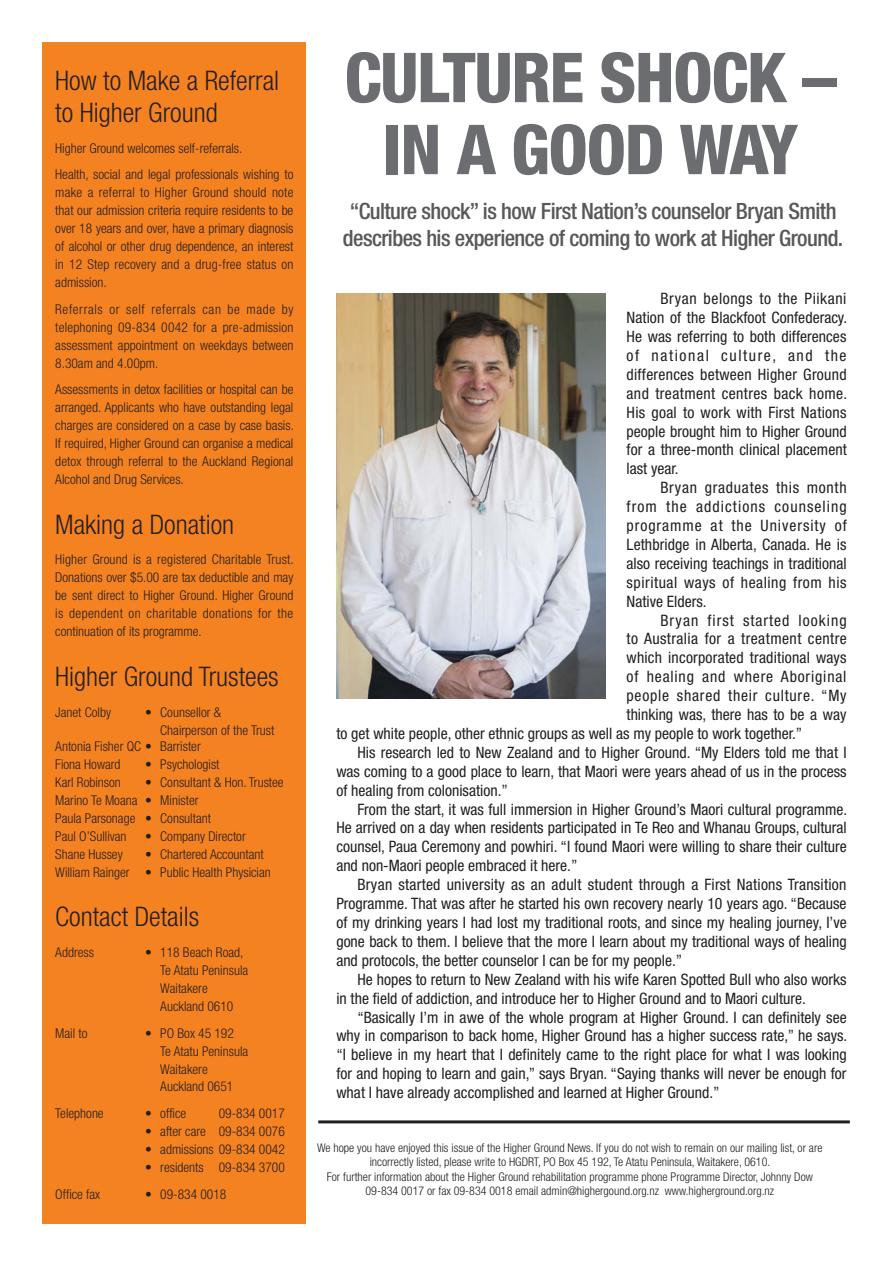
<style>
.page{position:relative;width:893px;height:1263px;background:#fff}
.page>*{position:absolute;margin:0;border:0;box-sizing:border-box;transform-origin:0 0}
.t1{font:800 condensed 69px/72px "Helvetica Neue";letter-spacing:-.02em;color:#6c6d70;text-align:center}
.t2{font:300 condensed 27px/32.4px "Helvetica Neue";color:#231f20}
.t3{font:500 condensed 22.5px/27px "Helvetica Neue";letter-spacing:-.025em;color:#57585a;text-align:center}
.t4{font:condensed 15.75px/18.9px "Helvetica Neue";color:#231f20;text-align:justify}
.t5{font:condensed 15.75px "Helvetica Neue";letter-spacing:.025em;color:#231f20}
.t6{font:condensed 15.75px "Helvetica Neue";letter-spacing:.05em;color:#231f20}
.t7{font:condensed 15.75px "Helvetica Neue";letter-spacing:.055em;color:#231f20}
.t8{font:condensed 15.75px "Helvetica Neue";letter-spacing:.065em;color:#231f20}
.t9{font:300 condensed 13.5px/18px "Helvetica Neue";color:#231f20}
.t10{font:300 condensed 12px/14.4px "Helvetica Neue";color:#231f20;text-align:center}
</style>
<div class="page">
<hr style="left:318px;top:1120px;width:532px;height:3px;background:#231f20">
<div style="left:43px;top:43px;width:263px;height:1181px;background:#f58220"></div>
<img style="left:336px;top:294px;width:269px;height:405px">
<h2 class="t2" style="left:55px;top:64px;width:225px">How to Make a Referral to Higher Ground</h2>
<p class="t9" style="left:55px;top:135px;width:240px;line-height:26.5px">Higher Ground welcomes self-referrals.<br>Health, social and legal professionals wishing to</p>
<p class="t9" style="left:55px;top:183px;width:240px;text-align:justify">make a referral to Higher Ground should note that our admission criteria require residents to be over 18 years and over, have a primary diagnosis of alcohol or other drug dependence, an interest in 12 Step recovery and a drug-free status on admission.</p>
<p class="t9" style="left:55px;top:300px;width:240px;text-align:justify">Referrals or self referrals can be made by telephoning 09-834 0042 for a pre-admission assessment appointment on weekdays between 8.30am and 4.00pm.</p>
<p class="t9" style="left:55px;top:380px;width:240px;text-align:justify">Assessments in detox facilities or hospital can be arranged. Applicants who have outstanding legal charges are considered on a case by case basis.<br>If required, Higher Ground can organise a medical detox through referral to the Auckland Regional Alcohol and Drug Services.</p>
<h2 class="t2" style="left:55px;top:508px;width:180px">Making a Donation</h2>
<p class="t9" style="left:55px;top:550px;width:240px;text-align:justify">Higher Ground is a registered Charitable Trust.<br>Donations over $5.00 are tax deductible and may be sent direct to Higher Ground. Higher Ground is dependent on charitable donations for the continuation of its programme.</p>
<h2 class="t2" style="left:55px;top:660px;width:225px">Higher Ground Trustees</h2>
<p class="t9" style="left:55px;top:703px;width:57px">Janet Colby</p>
<p class="t9" style="left:160px;top:703px;width:115px;text-indent:-15px">• Counsellor &amp;<br>Chairperson of the Trust</p>
<p class="t9" style="left:55px;top:737px;width:147px">Antonia Fisher QC • Barrister<br>Fiona Howard</p>
<p class="t9" style="left:145px;top:755px;width:76px">• Psychologist</p>
<p class="t9" style="left:55px;top:773px;width:230px;text-indent:90px">• Consultant &amp; Hon. Trustee<br>Marino Te Moana • Minister<br>Paula Parsonage • Consultant<br>Paul O’Sullivan</p>
<p class="t9" style="left:55px;top:773px;width:67px">Karl Robinson</p>
<p class="t9" style="left:145px;top:827px;width:102px">• Company Director</p>
<p class="t9" style="left:55px;top:845px;width:217px;text-indent:90px">• Chartered Accountant<br>William Rainger • Public Health Physician</p>
<h2 class="t2" style="left:55px;top:900px;width:145px">Contact Details</h2>
<p class="t9" style="left:55px;top:943px;width:40px">Address</p>
<p class="t9" style="left:160px;top:943px;width:89px;text-indent:-15px">• 118 Beach Road,<br>Te Atatu Peninsula<br>Waitakere<br>Auckland 0610</p>
<p class="t9" style="left:55px;top:1023px;width:34px">Mail to</p>
<p class="t9" style="left:160px;top:1023px;width:89px;text-indent:-15px">• PO Box 45 192<br>Te Atatu Peninsula<br>Waitakere<br>Auckland 0651</p>
<p class="t9" style="left:55px;top:1104px;width:50px">Telephone</p>
<p class="t9" style="left:145px;top:1104px;width:43px">• office</p>
<p class="t9" style="left:219px;top:1104px;width:68px">09-834 0017</p>
<p class="t9" style="left:145px;top:1122px;width:141px">• after care 09-834 0076</p>
<p class="t9" style="left:145px;top:1140px;width:141px">• admissions 09-834 0042</p>
<p class="t9" style="left:145px;top:1158px;width:141px">• residents 09-834 3700</p>
<p class="t9" style="left:55px;top:1184px;width:47px">Office fax</p>
<p class="t9" style="left:145px;top:1184px;width:83px">• 09-834 0018</p>
<p class="t9" style="left:55px;top:845px;width:69px">Shane Hussey</p>
<h1 class="t1" style="left:344px;top:40px;width:493px">CULTURE SHOCK –<br>IN A GOOD WAY</h1>
<h3 class="t3" style="left:343px;top:197px;width:502px">“Culture shock” is how First Nation’s counselor Bryan Smith describes his experience of coming to work at Higher Ground.</h3>
<p class="t4" style="left:627px;top:289px;width:222px;text-indent:34px">Bryan belongs to the Piikani Nation of the Blackfoot Confederacy.<br>He was referring to both differences of national culture, and the differences between Higher Ground and treatment centres back home.<br>His goal to work with First Nations people brought him to Higher Ground for a three-month clinical placement last year.</p>
<p class="t4" style="left:627px;top:478px;width:222px;text-indent:34px">Bryan graduates this month from the addictions counseling programme at the University of Lethbridge in Alberta, Canada. He is also receiving teachings in traditional spiritual ways of healing from his Native Elders.</p>
<p class="t8" style="left:660px;top:611px;width:188px">Bryan first started looking</p>
<p class="t5" style="left:627px;top:630px;width:222px">to Australia for a treatment centre</p>
<p class="t4" style="left:627px;top:648px;width:222px">which incorporated traditional ways</p>
<p class="t7" style="left:627px;top:668px;width:221px">of healing and where Aboriginal</p>
<p class="t6" style="left:627px;top:686px;width:222px">people shared their culture. “My</p>
<p class="t4" style="left:627px;top:705px;width:221px">thinking was, there has to be a way</p>
<p class="t4" style="left:336px;top:724px;width:467px">to get white people, other ethnic groups as well as my people to work together.”</p>
<p class="t4" style="left:357px;top:743px;width:491px">His research led to New Zealand and to Higher Ground. “My Elders told me that I</p>
<p class="t4" style="left:336px;top:762px;width:512px">was coming to a good place to learn, that Maori were years ahead of us in the process</p>
<p class="t4" style="left:336px;top:780px;width:173px">of healing from colonisation.”</p>
<p class="t4" style="left:357px;top:799px;width:491px">From the start, it was full immersion in Higher Ground’s Maori cultural programme.</p>
<p class="t4" style="left:336px;top:818px;width:512px">He arrived on a day when residents participated in Te Reo and Whanau Groups, cultural</p>
<p class="t4" style="left:336px;top:837px;width:512px">counsel, Paua Ceremony and powhiri. “I found Maori were willing to share their culture</p>
<p class="t4" style="left:336px;top:856px;width:243px">and non-Maori people embraced it here.”</p>
<p class="t4" style="left:357px;top:875px;width:491px">Bryan started university as an adult student through a First Nations Transition</p>
<p class="t4" style="left:336px;top:894px;width:512px">Programme. That was after he started his own recovery nearly 10 years ago. “Because</p>
<p class="t4" style="left:336px;top:913px;width:512px">of my drinking years I had lost my traditional roots, and since my healing journey, I’ve</p>
<p class="t4" style="left:336px;top:932px;width:512px">gone back to them. I believe that the more I learn about my traditional ways of healing</p>
<p class="t4" style="left:336px;top:951px;width:347px">and protocols, the better counselor I can be for my people.”</p>
<p class="t4" style="left:357px;top:969px;width:491px">He hopes to return to New Zealand with his wife Karen Spotted Bull who also works</p>
<p class="t4" style="left:336px;top:988px;width:471px">in the field of addiction, and introduce her to Higher Ground and to Maori culture.</p>
<p class="t4" style="left:357px;top:1007px;width:491px">“Basically I’m in awe of the whole program at Higher Ground. I can definitely see</p>
<p class="t4" style="left:336px;top:1026px;width:512px">why in comparison to back home, Higher Ground has a higher success rate,” he says.</p>
<p class="t4" style="left:336px;top:1045px;width:512px">“I believe in my heart that I definitely came to the right place for what I was looking</p>
<p class="t4" style="left:336px;top:1064px;width:512px">for and hoping to learn and gain,” says Bryan. “Saying thanks will never be enough for</p>
<p class="t4" style="left:336px;top:1083px;width:385px">what I have already accomplished and learned at Higher Ground.”</p>
<p class="t10" style="left:317px;top:1140px;width:507px">We hope you have enjoyed this issue of the Higher Ground News. If you do not wish to remain on our mailing list, or are incorrectly listed, please write to HGDRT, PO Box 45 192, Te Atatu Peninsula, Waitakere, 0610.<br>For further information about the Higher Ground rehabilitation programme phone Programme Director, Johnny Dow 09-834 0017 or fax 09-834 0018 email admin@highergound.org.nz www.higherground.org.nz</p>
</div>
